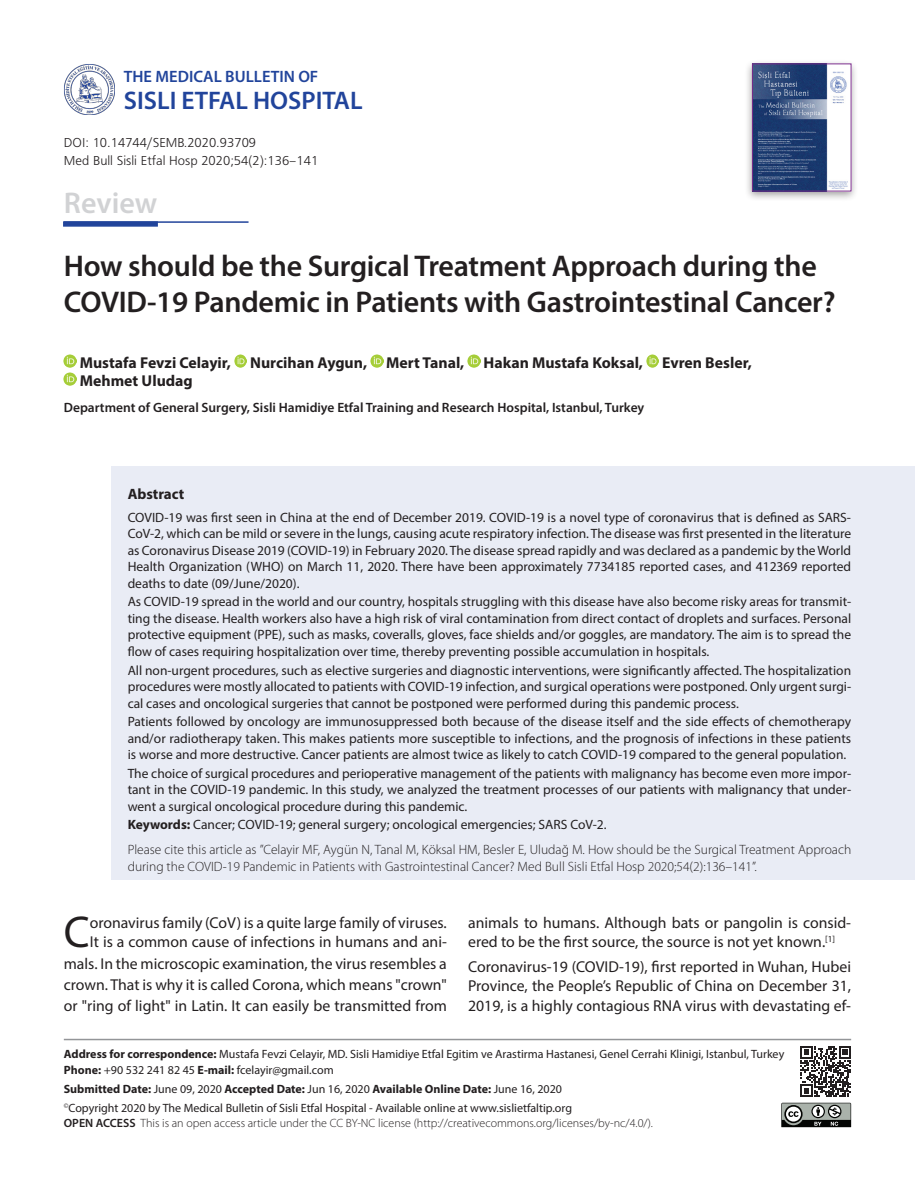
<style>
.page{position:relative;width:915px;height:1191px;background:#fff}
.page>*{position:absolute;margin:0;border:0;box-sizing:border-box;transform-origin:0 0}
.ana_metin_bosluksuz{font:44.7px "Myriad Pro";color:#231f20}
.ana_baslik{font:600 30px/36px "Myriad Pro";letter-spacing:-.01em;color:#231f20}
.ana_baslik-2{font:600 30px "Myriad Pro";color:#d1d2d4}
.ana_baslik-3{font:600 25.5px "Myriad Pro";color:#21449b}
.ana_baslik-4{font:600 16.5px "Myriad Pro";color:#21449b}
.ana_metin_bosluksuz-2{font:15.75px/19.8px "Myriad Pro";color:#231f20}
.yazar_adları{font:700 15.75px/18px "Myriad Pro";color:#231f20}
.ozet_baslik{font:700 15px "Myriad Pro";color:#231f20}
.ozet{font:13.5px/16.5px "Myriad Pro";color:#231f20;text-align:justify}
.ozet-2{font:300 13.5px/16.5px "Myriad Pro";color:#231f20}
.kurumlar{font:600 13.5px "Myriad Pro";color:#231f20}
.doi{font:13.5px "Frugal Normal Tr";color:#231f20}
.info{font:12px "Myriad Pro";color:#231f20}
.t1{font:300 12px "Myriad Pro";color:#231f20}
.info-2{font:700 12px "Myriad Pro";color:#231f20}
.s1{font-weight:700}
.s2{font-weight:400}
.s3{font-weight:600}
</style>
<div class="page">
<div style="left:112px;top:467px;width:802px;height:413px;background:#e9ecf5"></div>
<svg style="left:64px;top:355px;width:13px;height:12px"></svg>
<svg style="left:234px;top:355px;width:13px;height:12px"></svg>
<svg style="left:370px;top:355px;width:13px;height:12px"></svg>
<svg style="left:467px;top:355px;width:13px;height:12px"></svg>
<svg style="left:646px;top:355px;width:12px;height:12px"></svg>
<svg style="left:64px;top:373px;width:13px;height:12px"></svg>
<hr style="left:64px;top:221px;width:184px;height:2px;background:#21449b">
<svg style="left:63px;top:221px;width:95px;height:6px"></svg>
<hr style="left:64px;top:1038px;width:786px;height:2px;background:#939598">
<img style="left:64px;top:64px;width:51px;height:51px">
<div style="left:744px;top:60px;width:114px;height:142px;background:#231f20;opacity:.43"></div>
<img style="left:754px;top:66px;width:94px;height:123px">
<div style="left:752px;top:64px;width:98px;height:127px;border:1px solid #782a89"></div>
<svg style="left:800px;top:1046px;width:50px;height:50px"></svg>
<svg style="left:781px;top:1102px;width:71px;height:26px;background:#7d807c"></svg>
<p class="ana_baslik-4" style="left:124px;top:66px;width:196px">THE MEDICAL BULLETIN OF</p>
<p class="ana_baslik-3" style="left:124px;top:84px;width:240px">SISLI ETFAL HOSPITAL</p>
<p class="doi" style="left:64px;top:135px;width:194px">DOI: 10.14744/SEMB.2020.93709</p>
<p class="doi" style="left:64px;top:153px;width:256px">Med Bull Sisli Etfal Hosp 2020;54(2):136–141</p>
<p class="ana_baslik-2" style="left:64px;top:184px;width:95px">Review</p>
<p class="ana_baslik" style="left:64px;top:247px;width:772px">How should be the Surgical Treatment Approach during the<br>COVID-19 Pandemic in Patients with Gastrointestinal Cancer?</p>
<p class="yazar_adları" style="left:80px;top:353px;width:673px">Mustafa Fevzi Celayir, Nurcihan Aygun, Mert Tanal, Hakan Mustafa Koksal, Evren Besler,<br>Mehmet Uludag</p>
<p class="kurumlar" style="left:64px;top:399px;width:582px">Department of General Surgery, Sisli Hamidiye Etfal Training and Research Hospital, Istanbul, Turkey</p>
<p class="ozet_baslik" style="left:128px;top:484px;width:58px">Abstract</p>
<p class="ozet" style="left:128px;top:509px;width:724px">COVID-19 was first seen in China at the end of December 2019. COVID-19 is a novel type of coronavirus that is defined as SARS-CoV-2, which can be mild or severe in the lungs, causing acute respiratory infection. The disease was first presented in the literature as Coronavirus Disease 2019 (COVID-19) in February 2020. The disease spread rapidly and was declared as a pandemic by the World Health Organization (WHO) on March 11, 2020. There have been approximately 7734185 reported cases, and 412369 reported deaths to date (09/June/2020).</p>
<p class="ozet" style="left:128px;top:593px;width:724px">As COVID-19 spread in the world and our country, hospitals struggling with this disease have also become risky areas for transmit&shy;ting the disease. Health workers also have a high risk of viral contamination from direct contact of droplets and surfaces. Personal protective equipment (PPE), such as masks, coveralls, gloves, face shields and/or goggles, are mandatory. The aim is to spread the flow of cases requiring hospitalization over time, thereby preventing possible accumulation in hospitals.</p>
<p class="ozet" style="left:128px;top:661px;width:724px">All non-urgent procedures, such as elective surgeries and diagnostic interventions, were significantly affected. The hospitalization procedures were mostly allocated to patients with COVID-19 infection, and surgical operations were postponed. Only urgent surgi&shy;cal cases and oncological surgeries that cannot be postponed were performed during this pandemic process.</p>
<p class="ozet" style="left:128px;top:713px;width:724px">Patients followed by oncology are immunosuppressed both because of the disease itself and the side effects of chemotherapy and/or radiotherapy taken. This makes patients more susceptible to infections, and the prognosis of infections in these patients is worse and more destructive. Cancer patients are almost twice as likely to catch COVID-19 compared to the general population.</p>
<p class="ozet" style="left:128px;top:765px;width:724px">The choice of surgical procedures and perioperative management of the patients with malignancy has become even more impor&shy;tant in the COVID-19 pandemic. In this study, we analyzed the treatment processes of our patients with malignancy that under&shy;went a surgical oncological procedure during this pandemic.</p>
<p class="ozet" style="left:128px;top:816px;width:480px"><span class="s1">Keywords:</span> Cancer; COVID-19; general surgery; oncological emergencies; SARS CoV-2.</p>
<p class="ozet-2" style="left:128px;top:842px;width:724px">Please cite this article as ”Celayir MF, Aygün N, Tanal M, Köksal HM, Besler E, Uludağ M. How should be the Surgical Treatment Approach during the COVID-19 Pandemic in Patients with Gastrointestinal Cancer? Med Bull Sisli Etfal Hosp 2020;54(2):136–141”.</p>
<p class="ana_metin_bosluksuz" style="left:64px;top:904px;width:27px">C</p>
<p class="ana_metin_bosluksuz-2" style="left:90px;top:912px;width:358px">oronavirus family (CoV) is a quite large family of viruses.<br>It is a common cause of infections in humans and ani-</p>
<p class="ana_metin_bosluksuz-2" style="left:64px;top:952px;width:384px;line-height:21.3px;text-align:justify">mals. In the microscopic examination, the virus resembles a crown. That is why it is called Corona, which means "crown" or "ring of light" in Latin. It can easily be transmitted from</p>
<p class="ana_metin_bosluksuz-2" style="left:468px;top:912px;width:384px">animals to humans. Although bats or pangolin is consid&shy;ered to be the first source, the source is not yet known.<sup>[1]</sup></p>
<p class="ana_metin_bosluksuz-2" style="left:468px;top:956px;width:384px;text-align:justify">Coronavirus-19 (COVID-19), first reported in Wuhan, Hubei Province, the People’s Republic of China on December 31, 2019, is a highly contagious RNA virus with devastating ef-</p>
<p class="info" style="left:64px;top:1046px;width:721px"><span class="s1">Address for correspondence:</span> Mustafa Fevzi Celayir, MD. Sisli Hamidiye Etfal Egitim ve Arastirma Hastanesi, Genel Cerrahi Klinigi, Istanbul, Turkey</p>
<p class="info" style="left:64px;top:1062px;width:271px"><span class="s1">Phone:</span> +90 532 241 82 45 <span class="s1">E-mail:</span> fcelayir@gmail.com</p>
<p class="info-2" style="left:64px;top:1081px;width:499px">Submitted Date: <span class="s2">June 09, 2020</span> Accepted Date: <span class="s2">Jun 16, 2020</span> Available Online Date: <span class="s2">June 16, 2020</span></p>
<p class="info" style="left:64px;top:1100px;width:509px"><sup>©</sup>Copyright 2020 by The Medical Bulletin of Sisli Etfal Hospital - Available online at www.sislietfaltip.org</p>
<p class="t1" style="left:64px;top:1116px;width:590px"><span class="s3">OPEN ACCESS</span> This is an open access article under the CC BY-NC license (http://creativecommons.org/licenses/by-nc/4.0/).</p>
</div>
